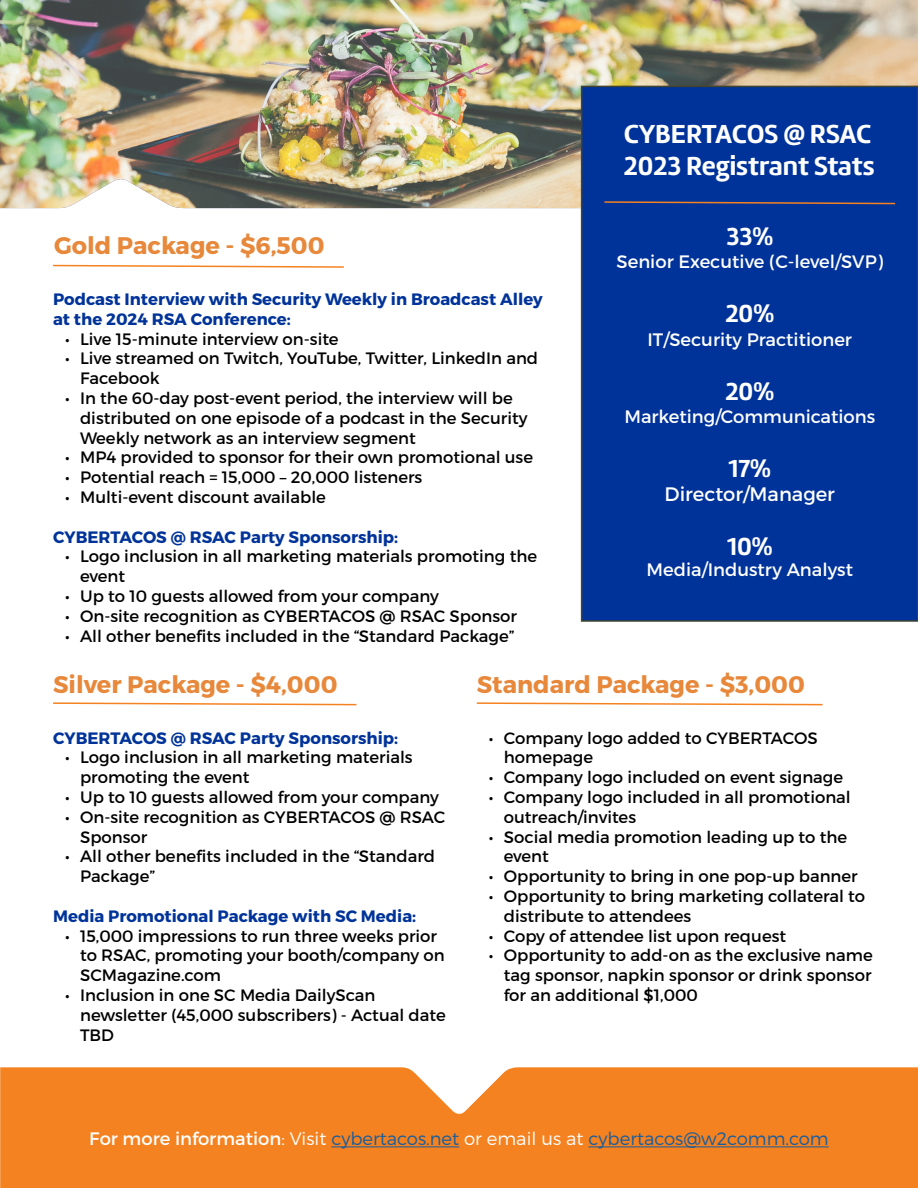
<style>
.page{position:relative;width:918px;height:1188px;background:#fff}
.page>*{position:absolute;margin:0;border:0;box-sizing:border-box;transform-origin:0 0}
.t1{font:700 27px/32.4px "Marine";color:#fff}
.t2{font:700 25.5px "Marine";color:#fff}
.t3{font:700 24px "Montserrat";color:#e7883b}
.t4{font:19.5px "Montserrat";color:#fff}
.t5{font:18px "Montserrat";color:#fff}
.t6{font:300 18px "Montserrat";color:#175d9e}
.t7{font:16.5px/19.8px "Montserrat";color:#000}
.t8{font:700 16.5px "Montserrat";color:#039}
.s1{font-weight:400;color:#fff}
.s2{color:#fff}
</style>
<div class="page">
<div style="left:0;top:1067px;width:918px;height:121px;background:#f58220"></div>
<img style="left:0;top:0;width:918px;height:208px">
<svg style="left:53px;top:702px;width:304px;height:4px"></svg>
<svg style="left:476px;top:702px;width:347px;height:4px"></svg>
<svg style="left:53px;top:264px;width:291px;height:4px"></svg>
<hr style="left:331px;top:1146px;width:128px;height:1px;background:#175d9e">
<hr style="left:588px;top:1146px;width:241px;height:1px;background:#175d9e">
<div style="left:582px;top:86px;width:336px;height:535px;background:#039"></div>
<div style="left:581px;top:86px;width:337px;height:536px;border:2px solid #42442f"></div>
<svg style="left:604px;top:201px;width:292px;height:4px"></svg>
<p class="t3" style="left:54px;top:231px;width:272px">Gold Package - $6,500</p>
<p class="t8" style="left:53px;top:289px;width:491px">Podcast Interview with Security Weekly in Broadcast Alley</p>
<p class="t8" style="left:53px;top:309px;width:239px">at the 2024 RSA Conference:</p>
<p class="t7" style="left:65px;top:329px;width:275px">• Live 15-minute interview on-site</p>
<p class="t7" style="left:80px;top:349px;width:460px;text-indent:-15px">• Live streamed on Twitch, YouTube, Twitter, LinkedIn and<br>Facebook</p>
<p class="t7" style="left:80px;top:388px;width:449px;text-indent:-15px">• In the 60-day post-event period, the interview will be distributed on one episode of a podcast in the Security<br>Weekly network as an interview segment</p>
<p class="t7" style="left:65px;top:448px;width:469px">• MP4 provided to sponsor for their own promotional use</p>
<p class="t7" style="left:65px;top:467px;width:359px">• Potential reach = 15,000 – 20,000 listeners</p>
<p class="t7" style="left:65px;top:487px;width:262px">• Multi-event discount available</p>
<p class="t8" style="left:53px;top:527px;width:347px">CYBERTACOS @ RSAC Party Sponsorship:</p>
<p class="t7" style="left:80px;top:547px;width:459px;text-indent:-15px">• Logo inclusion in all marketing materials promoting the event</p>
<p class="t7" style="left:65px;top:586px;width:375px">• Up to 10 guests allowed from your company</p>
<p class="t7" style="left:65px;top:606px;width:453px">• On-site recognition as CYBERTACOS @ RSAC Sponsor</p>
<p class="t7" style="left:65px;top:626px;width:451px">• All other benefits included in the “Standard Package”</p>
<p class="t1" style="left:624px;top:117px;width:252px">CYBERTACOS @ RSAC<br>2023 Registrant Stats</p>
<p class="t2" style="left:726px;top:220px;width:48px">33%</p>
<p class="t5" style="left:617px;top:251px;width:268px">Senior Executive (C-level/SVP)</p>
<p class="t2" style="left:725px;top:297px;width:50px">20%</p>
<p class="t5" style="left:648px;top:328px;width:206px">IT/Security Practitioner</p>
<p class="t2" style="left:725px;top:375px;width:50px">20%</p>
<p class="t5" style="left:624px;top:406px;width:252px">Marketing/Communications</p>
<p class="t2" style="left:729px;top:452px;width:44px">17%</p>
<p class="t4" style="left:665px;top:482px;width:172px">Director/Manager</p>
<p class="t2" style="left:727px;top:529px;width:47px">10%</p>
<p class="t5" style="left:647px;top:559px;width:208px">Media/Industry Analyst</p>
<p class="t3" style="left:53px;top:669px;width:286px">Silver Package - $4,000</p>
<p class="t8" style="left:53px;top:727px;width:347px">CYBERTACOS @ RSAC Party Sponsorship:</p>
<p class="t7" style="left:80px;top:748px;width:334px;text-indent:-15px">• Logo inclusion in all marketing materials promoting the event</p>
<p class="t7" style="left:65px;top:787px;width:375px">• Up to 10 guests allowed from your company</p>
<p class="t7" style="left:80px;top:807px;width:367px;text-indent:-15px">• On-site recognition as CYBERTACOS @ RSAC<br>Sponsor</p>
<p class="t7" style="left:80px;top:847px;width:357px;text-indent:-15px">• All other benefits included in the “Standard<br>Package”</p>
<p class="t8" style="left:53px;top:906px;width:365px">Media Promotional Package with SC Media:</p>
<p class="t7" style="left:80px;top:926px;width:366px;text-indent:-15px">• 15,000 impressions to run three weeks prior to RSAC, promoting your booth/company on<br>SCMagazine.com</p>
<p class="t7" style="left:80px;top:985px;width:367px;text-indent:-15px">• Inclusion in one SC Media DailyScan newsletter (45,000 subscribers) - Actual date<br>TBD</p>
<p class="t3" style="left:477px;top:669px;width:330px">Standard Package - $3,000</p>
<p class="t7" style="left:504px;top:728px;width:315px;text-indent:-15px">• Company logo added to CYBERTACOS homepage</p>
<p class="t7" style="left:489px;top:767px;width:356px">• Company logo included on event signage</p>
<p class="t7" style="left:504px;top:787px;width:348px;text-indent:-15px">• Company logo included in all promotional outreach/invites</p>
<p class="t7" style="left:504px;top:827px;width:345px;text-indent:-15px">• Social media promotion leading up to the event</p>
<p class="t7" style="left:489px;top:866px;width:370px">• Opportunity to bring in one pop-up banner</p>
<p class="t7" style="left:504px;top:886px;width:363px;text-indent:-15px">• Opportunity to bring marketing collateral to distribute to attendees</p>
<p class="t7" style="left:489px;top:926px;width:299px">• Copy of attendee list upon request</p>
<p class="t7" style="left:504px;top:946px;width:370px;text-align:justify;text-indent:-15px">• Opportunity to add-on as the exclusive name tag sponsor, napkin sponsor or drink sponsor for an additional $1,000</p>
<p class="t6" style="left:89px;top:1128px;width:741px"><span class="s1">For more information</span><span class="s2">: Visit</span> cybertacos.net <span class="s2">or email us at</span> cybertacos@w2comm.com</p>
</div>
